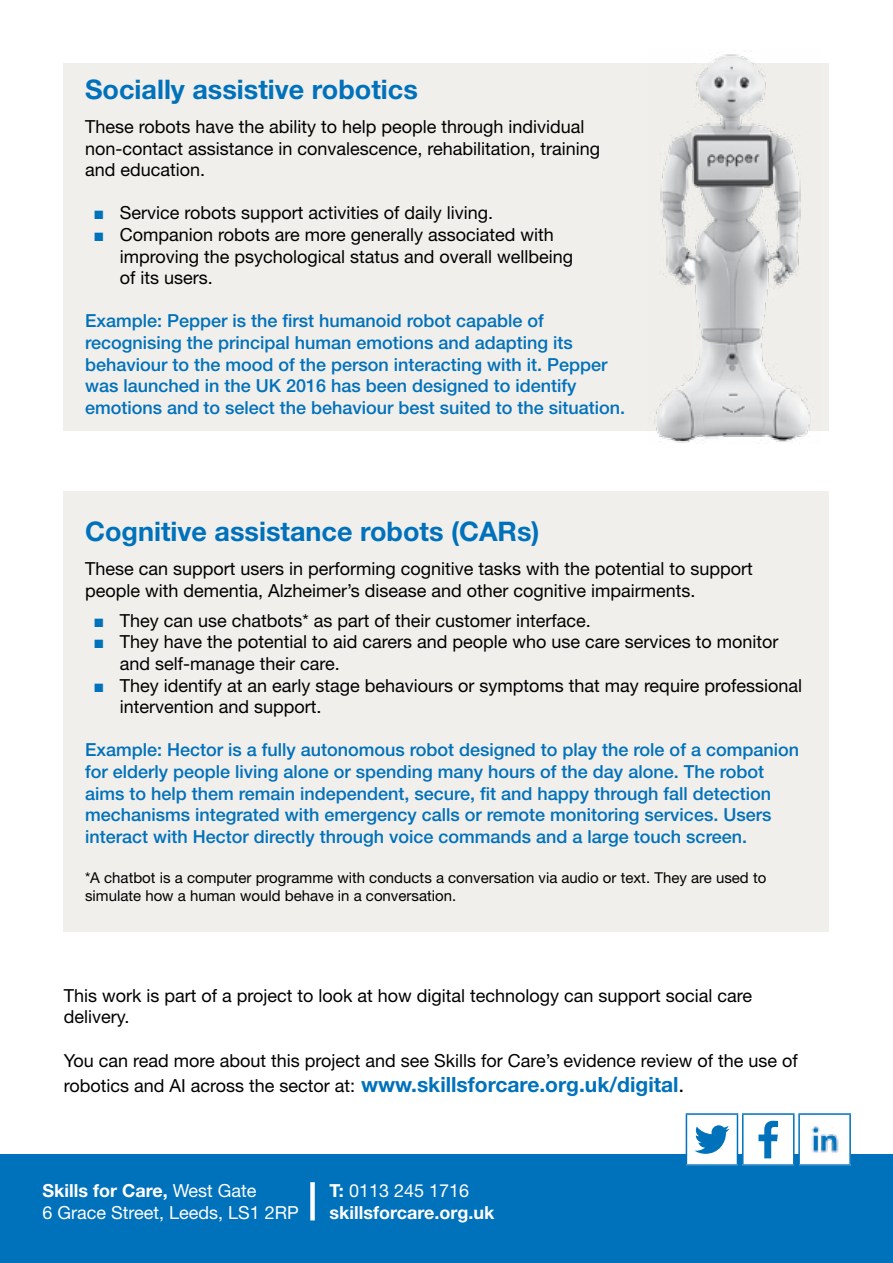
<style>
.page{position:relative;width:893px;height:1263px;background:#fff}
.page>*{position:absolute;margin:0;border:0;box-sizing:border-box;transform-origin:0 0}
.t1{font:700 27px "Helvetica Neue LT Std";color:#0071bb}
.t2{font:700 21px "Helvetica Neue LT Std";color:#0071bb}
.t3{font:18px/21.6px "Helvetica Neue LT Std";color:#000}
.t4{font:500 18px/21.6px "Helvetica Neue LT Std";color:#0071bb}
.t5{font:18px/21.6px "Helvetica Neue LT Std";color:#fff}
.t6{font:700 18px/21.6px "Helvetica Neue LT Std";color:#fff}
.t7{font:15px/18px "Helvetica Neue LT Std";color:#000}
.s1{font-family:"Arial";color:#0071bb}
.s2{font-weight:400;font-size:18px;color:#000}
.s3{font-weight:400;color:#000}
.s4{font-weight:700}
.s5{font-weight:400}
</style>
<div class="page">
<div style="left:64px;top:491px;width:765px;height:440px;background:#f1efeb"></div>
<div style="left:64px;top:63px;width:765px;height:367px;background:#f1efeb"></div>
<img style="left:646px;top:51px;width:175px;height:392px">
<div style="left:0;top:1155px;width:893px;height:108px;background:#0071bb"></div>
<div style="left:310px;top:1182px;width:5px;height:38px;background:#fff"></div>
<div style="left:799px;top:1114px;width:51px;height:51px;background:#fff"></div>
<hr style="left:798px;top:1113px;width:53px;height:2px;background:#0071bb">
<hr style="left:798px;top:1115px;width:2px;height:49px;background:#0071bb">
<hr style="left:849px;top:1115px;width:2px;height:49px;background:#0071bb">
<hr style="left:798px;top:1164px;width:53px;height:2px;background:#0071bb">
<img style="left:811px;top:1126px;width:28px;height:27px">
<div style="left:743px;top:1114px;width:51px;height:51px;background:#fff"></div>
<hr style="left:742px;top:1113px;width:52px;height:2px;background:#0071bb">
<hr style="left:742px;top:1115px;width:1px;height:49px;background:#0071bb">
<hr style="left:793px;top:1115px;width:1px;height:49px;background:#0071bb">
<hr style="left:742px;top:1164px;width:52px;height:2px;background:#0071bb">
<svg style="left:758px;top:1121px;width:20px;height:37px"></svg>
<div style="left:686px;top:1114px;width:51px;height:51px;background:#fff"></div>
<hr style="left:686px;top:1113px;width:52px;height:2px;background:#0071bb">
<hr style="left:686px;top:1115px;width:1px;height:49px;background:#0071bb">
<hr style="left:737px;top:1115px;width:1px;height:49px;background:#0071bb">
<hr style="left:686px;top:1164px;width:52px;height:2px;background:#0071bb">
<svg style="left:694px;top:1125px;width:35px;height:29px"></svg>
<h1 class="t1" style="left:85px;top:72px;width:334px">Socially assistive robotics</h1>
<p class="t3" style="left:85px;top:116px;width:517px">These robots have the ability to help people through individual non-contact assistance in convalescence, rehabilitation, training and education.</p>
<p class="t3" style="left:94px;top:202px;width:401px"><span class="s1">■</span> Service robots support activities of daily living.</p>
<p class="t3" style="left:120px;top:224px;width:455px;text-indent:-26px"><span class="s1">■</span> Companion robots are more generally associated with improving the psychological status and overall wellbeing of its users.</p>
<p class="t4" style="left:85px;top:310px;width:542px">Example: Pepper is the first humanoid robot capable of recognising the principal human emotions and adapting its behaviour to the mood of the person interacting with it. Pepper was launched in the UK 2016 has been designed to identify emotions and to select the behaviour best suited to the situation.</p>
<h1 class="t1" style="left:85px;top:514px;width:456px">Cognitive assistance robots (CARs)</h1>
<p class="t3" style="left:85px;top:558px;width:669px">These can support users in performing cognitive tasks with the potential to support people with dementia, Alzheimer’s disease and other cognitive impairments.</p>
<p class="t3" style="left:94px;top:609px;width:499px"><span class="s1">■</span> They can use chatbots* as part of their customer interface.</p>
<p class="t3" style="left:120px;top:631px;width:660px;text-indent:-26px"><span class="s1">■</span> They have the potential to aid carers and people who use care services to monitor and self-manage their care.</p>
<p class="t3" style="left:120px;top:674px;width:684px;text-indent:-26px"><span class="s1">■</span> They identify at an early stage behaviours or symptoms that may require professional intervention and support.</p>
<p class="t4" style="left:85px;top:739px;width:715px">Example: Hector is a fully autonomous robot designed to play the role of a companion for elderly people living alone or spending many hours of the day alone. The robot aims to help them remain independent, secure, fit and happy through fall detection mechanisms integrated with emergency calls or remote monitoring services. Users interact with Hector directly through voice commands and a large touch screen.</p>
<p class="t7" style="left:85px;top:868px;width:683px">*A chatbot is a computer programme with conducts a conversation via audio or text. They are used to simulate how a human would behave in a conversation.</p>
<p class="t3" style="left:64px;top:984px;width:690px">This work is part of a project to look at how digital technology can support social care delivery.</p>
<p class="t3" style="left:64px;top:1049px;width:736px">You can read more about this project and see Skills for Care’s evidence review of the use of</p>
<p class="t2" style="left:64px;top:1071px;width:622px"><span class="s2">robotics and AI across the sector at:</span> www.skillsforcare.org.uk/digital<span class="s3">.</span></p>
<p class="t5" style="left:43px;top:1180px;width:258px"><span class="s4">Skills for Care,</span> West Gate<br>6 Grace Street, Leeds, LS1 2RP</p>
<p class="t6" style="left:330px;top:1179px;width:166px">T: <span class="s5">0113 245 1716 </span>skillsforcare.org.uk</p>
</div>
